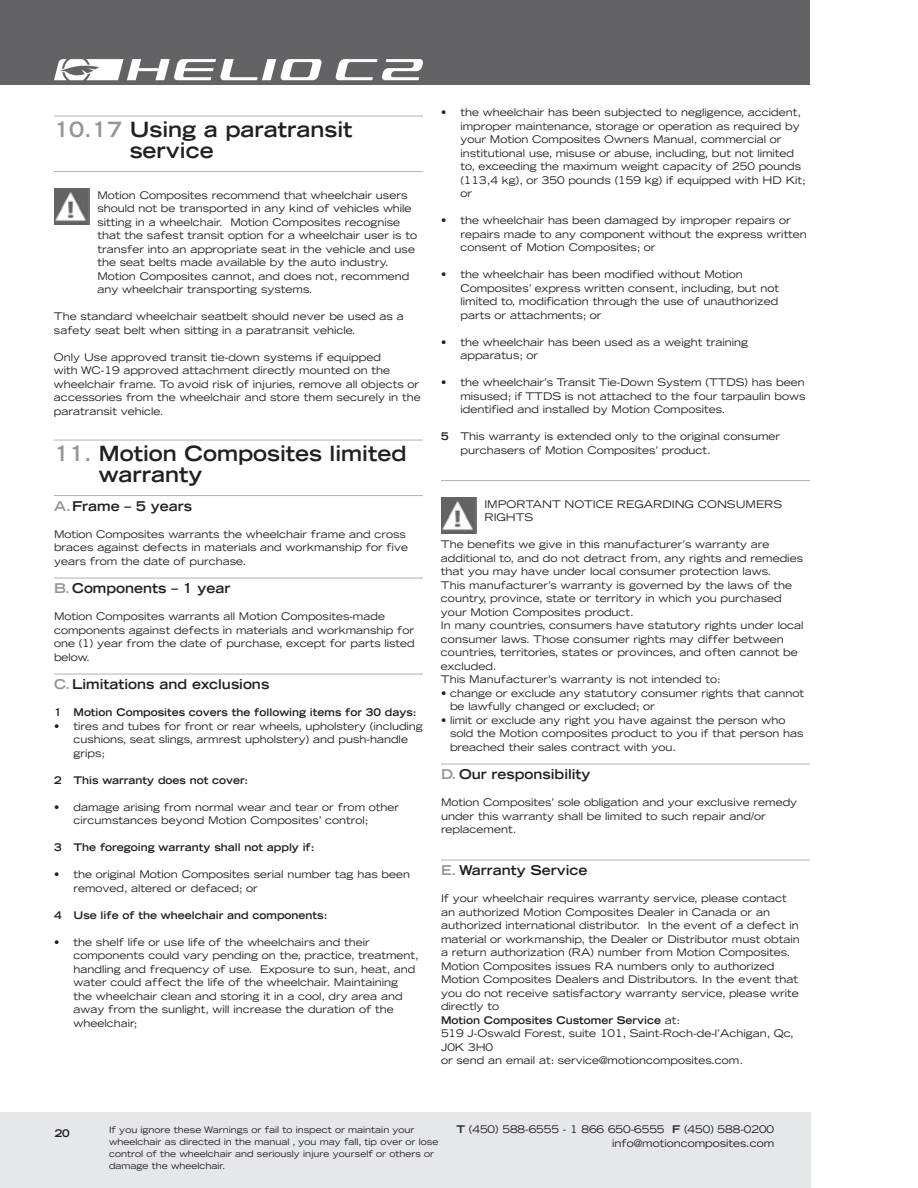
<style>
.page{position:relative;width:918px;height:1188px;background:#fff}
.page>*{position:absolute;margin:0;border:0;box-sizing:border-box;transform-origin:0 0}
.TITRE_2{font:700 expanded 21px/21px "Trade Gothic LH";color:#231f20}
.Sous-titre{font:700 expanded 13.5px "Trade Gothic LH";color:#231f20}
.Texte{font:expanded 10.5px/13.5px "Trade Gothic LH";color:#231f20}
.Texte-2{font:700 expanded 10.5px "Trade Gothic LH";color:#231f20}
.t1{font:expanded 9px/12px "Trade Gothic LH";color:#231f20}
.s1{color:#939598}
.s2{font-weight:700}
.s3{font-weight:400}
</style>
<div class="page">
<div style="left:0;top:0;width:810px;height:85px;background:#636366"></div>
<div style="left:0;top:1112px;width:811px;height:76px;background:#e6e7e9"></div>
<svg style="left:335px;top:59px;width:88px;height:21px"></svg>
<svg style="left:54px;top:59px;width:268px;height:21px"></svg>
<hr style="left:54px;top:116px;width:369px;height:1px;background:#b2b3b7">
<hr style="left:54px;top:171px;width:369px;height:1px;background:#b2b3b7">
<hr style="left:54px;top:440px;width:369px;height:1px;background:#b2b3b7">
<hr style="left:54px;top:495px;width:369px;height:1px;background:#b2b3b7">
<hr style="left:54px;top:578px;width:369px;height:1px;background:#b2b3b7">
<hr style="left:54px;top:674px;width:369px;height:1px;background:#b2b3b7">
<img style="left:54px;top:189px;width:35px;height:35px">
<hr style="left:441px;top:480px;width:369px;height:1px;background:#b2b3b7">
<hr style="left:441px;top:764px;width:369px;height:1px;background:#b2b3b7">
<hr style="left:441px;top:860px;width:369px;height:1px;background:#b2b3b7">
<img style="left:441px;top:498px;width:35px;height:35px">
<p class="TITRE_2" style="left:130px;top:119px;width:224px;text-indent:-76px"><span class="s1">10.17</span> Using a paratransit service</p>
<p class="Texte" style="left:97px;top:188px;width:321px">Motion Composites recommend that wheelchair users should not be transported in any kind of vehicles while sitting in a wheelchair. Motion Composites recognise that the safest transit option for a wheelchair user is to transfer into an appropriate seat in the vehicle and use the seat belts made available by the auto industry.<br>Motion Composites cannot, and does not, recommend any wheelchair transporting systems.</p>
<p class="Texte" style="left:54px;top:310px;width:351px">The standard wheelchair seatbelt should never be used as a safety seat belt when sitting in a paratransit vehicle.</p>
<p class="Texte" style="left:54px;top:350px;width:368px">Only Use approved transit tie-down systems if equipped<br>with WC-19 approved attachment directly mounted on the wheelchair frame. To avoid risk of injuries, remove all objects or accessories from the wheelchair and store them securely in the paratransit vehicle.</p>
<p class="TITRE_2" style="left:99px;top:443px;width:309px;text-indent:-45px"><span class="s1">11.</span> Motion Composites limited warranty</p>
<p class="Sous-titre" style="left:54px;top:497px;width:140px"><span class="s1">A.</span>Frame – 5 years</p>
<p class="Texte" style="left:54px;top:527px;width:356px">Motion Composites warrants the wheelchair frame and cross braces against defects in materials and workmanship for five years from the date of purchase.</p>
<p class="Sous-titre" style="left:54px;top:580px;width:178px"><span class="s1">B.</span> Components – 1 year</p>
<p class="Texte" style="left:54px;top:610px;width:362px">Motion Composites warrants all Motion Composites-made components against defects in materials and workmanship for one (1) year from the date of purchase, except for parts listed below.</p>
<p class="Sous-titre" style="left:54px;top:676px;width:217px"><span class="s1">C.</span>Limitations and exclusions</p>
<p class="Texte-2" style="left:54px;top:706px;width:364px">1 Motion Composites covers the following items for 30 days:</p>
<p class="Texte" style="left:74px;top:719px;width:351px;text-indent:-20px">• tires and tubes for front or rear wheels, upholstery (including cushions, seat slings, armrest upholstery) and push-handle grips;</p>
<p class="Texte-2" style="left:54px;top:773px;width:196px">2 This warranty does not cover:</p>
<p class="Texte" style="left:74px;top:800px;width:327px;text-indent:-20px">• damage arising from normal wear and tear or from other circumstances beyond Motion Composites’ control;</p>
<p class="Texte-2" style="left:54px;top:841px;width:262px">3 The foregoing warranty shall not apply if:</p>
<p class="Texte" style="left:74px;top:868px;width:338px;text-indent:-20px">• the original Motion Composites serial number tag has been removed, altered or defaced; or</p>
<p class="Texte-2" style="left:54px;top:908px;width:275px">4 Use life of the wheelchair and components:</p>
<p class="Texte" style="left:74px;top:935px;width:347px;text-indent:-20px">• the shelf life or use life of the wheelchairs and their components could vary pending on the, practice, treatment, handling and frequency of use. Exposure to sun, heat, and water could affect the life of the wheelchair. Maintaining the wheelchair clean and storing it in a cool, dry area and away from the sunlight, will increase the duration of the wheelchair;</p>
<p class="Texte" style="left:460px;top:106px;width:347px;text-indent:-20px">• the wheelchair has been subjected to negligence, accident, improper maintenance, storage or operation as required by your Motion Composites Owners Manual, commercial or institutional use, misuse or abuse, including, but not limited to, exceeding the maximum weight capacity of 250 pounds (113,4 kg), or 350 pounds (159 kg) if equipped with HD Kit; or</p>
<p class="Texte" style="left:460px;top:214px;width:348px;text-indent:-20px">• the wheelchair has been damaged by improper repairs or repairs made to any component without the express written consent of Motion Composites; or</p>
<p class="Texte" style="left:460px;top:268px;width:320px;text-indent:-20px">• the wheelchair has been modified without Motion Composites’ express written consent, including, but not limited to, modification through the use of unauthorized parts or attachments; or</p>
<p class="Texte" style="left:460px;top:335px;width:289px;text-indent:-20px">• the wheelchair has been used as a weight training apparatus; or</p>
<p class="Texte" style="left:460px;top:376px;width:347px;text-align:justify;text-indent:-20px">• the wheelchair’s Transit Tie-Down System (TTDS) has been misused; if TTDS is not attached to the four tarpaulin bows identified and installed by Motion Composites.</p>
<p class="Texte" style="left:460px;top:430px;width:321px;text-indent:-19px"><span class="s2">5</span> This warranty is extended only to the original consumer purchasers of Motion Composites’ product.</p>
<p class="Texte" style="left:484px;top:497px;width:299px">IMPORTANT NOTICE REGARDING CONSUMERS<br>RIGHTS</p>
<p class="Texte" style="left:441px;top:538px;width:364px">The benefits we give in this manufacturer’s warranty are additional to, and do not detract from, any rights and remedies that you may have under local consumer protection laws.</p>
<p class="Texte" style="left:441px;top:578px;width:353px">This manufacturer’s warranty is governed by the laws of the country, province, state or territory in which you purchased your Motion Composites product.</p>
<p class="Texte" style="left:441px;top:619px;width:364px">In many countries, consumers have statutory rights under local consumer laws. Those consumer rights may differ between countries, territories, states or provinces, and often cannot be excluded.</p>
<p class="Texte" style="left:441px;top:673px;width:281px">This Manufacturer’s warranty is not intended to:</p>
<p class="Texte" style="left:450px;top:686px;width:356px;text-indent:-9px">• change or exclude any statutory consumer rights that cannot be lawfully changed or excluded; or</p>
<p class="Texte" style="left:450px;top:713px;width:355px;text-indent:-9px">• limit or exclude any right you have against the person who sold the Motion composites product to you if that person has breached their sales contract with you.</p>
<p class="Sous-titre" style="left:441px;top:766px;width:151px"><span class="s1">D.</span> Our responsibility</p>
<p class="Texte" style="left:441px;top:796px;width:358px">Motion Composites’ sole obligation and your exclusive remedy under this warranty shall be limited to such repair and/or replacement.</p>
<p class="Sous-titre" style="left:441px;top:862px;width:148px"><span class="s1">E.</span> Warranty Service</p>
<p class="Texte" style="left:441px;top:892px;width:360px">If your wheelchair requires warranty service, please contact an authorized Motion Composites Dealer in Canada or an authorized international distributor. In the event of a defect in material or workmanship, the Dealer or Distributor must obtain a return authorization (RA) number from Motion Composites.<br>Motion Composites issues RA numbers only to authorized Motion Composites Dealers and Distributors. In the event that you do not receive satisfactory warranty service, please write directly to</p>
<p class="Texte-2" style="left:441px;top:1013px;width:241px">Motion Composites Customer Service <span class="s3">at:</span></p>
<p class="Texte" style="left:441px;top:1027px;width:354px">519 J-Oswald Forest, suite 101, Saint-Roch-de-l’Achigan, Qc,<br>J0K 3H0</p>
<p class="Texte" style="left:441px;top:1054px;width:304px">or send an email at: service@motioncomposites.com.</p>
<p class="Texte-2" style="left:55px;top:1127px;width:17px">20</p>
<p class="t1" style="left:109px;top:1123px;width:331px">If you ignore these Warnings or fail to inspect or maintain your wheelchair as directed in the manual , you may fall, tip over or lose control of the wheelchair and seriously injure yourself or others or damage the wheelchair.</p>
<p class="Texte" style="left:456px;top:1123px;width:319px;text-align:right"><span class="s2">T</span> (450) 588-6555 - 1 866 650-6555 <span class="s2">F</span> (450) 588-0200 info@motioncomposites.com</p>
</div>
